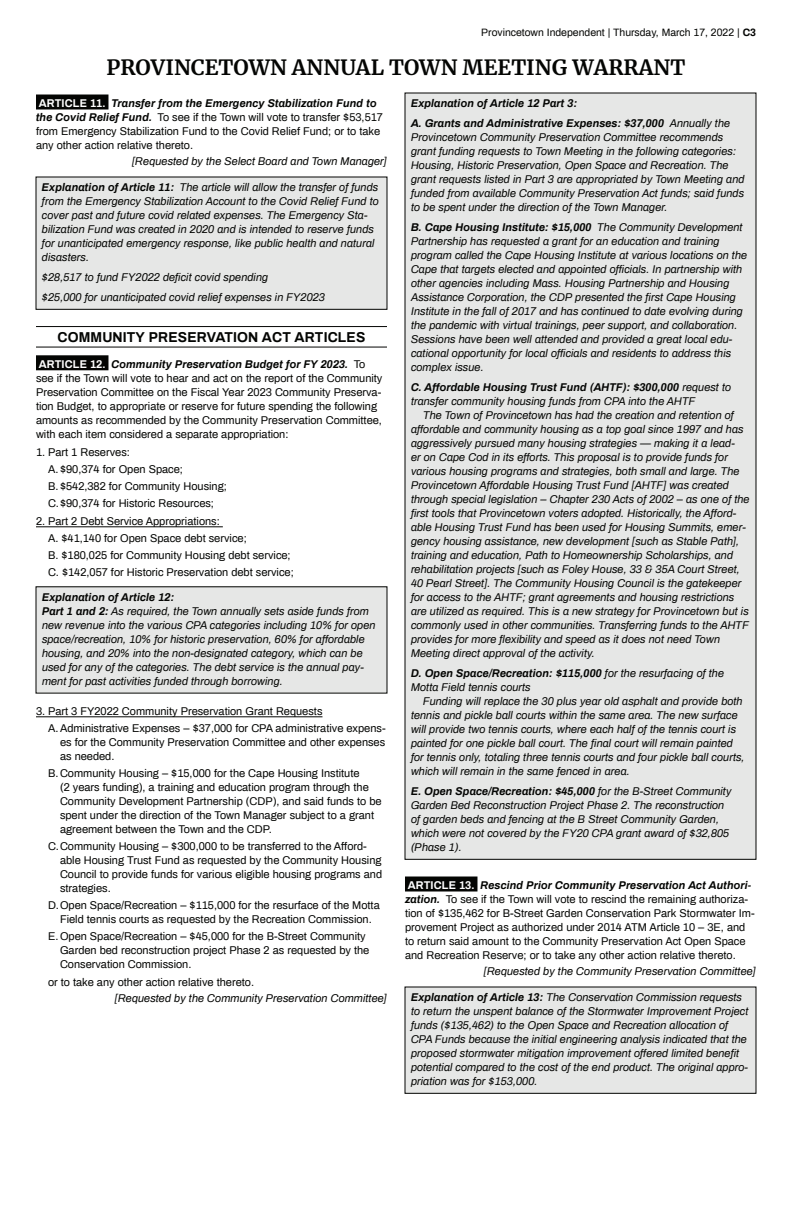
<style>
.page{position:relative;width:792px;height:1224px;background:#fff}
.page>*{position:absolute;margin:0;border:0;box-sizing:border-box;transform-origin:0 0}
.t1{font:700 21px "Merriweather";color:#040503}
.t2{font:700 14px "Archivo";letter-spacing:.01em;color:#040503}
.t3{font:italic 11px/14px "Archivo";color:#040503}
.t4{font:11px/14px "Archivo";color:#040503}
.t5{font:italic 700 11px/20px "Archivo";color:#040503}
.t6{font:10.4px "Archivo";color:#040503}
.s1{font-weight:700}
.s2{font-weight:700;color:#fff}
.s3{font-weight:700;font-style:italic}
.s4{font-weight:400}
</style>
<div class="page">
<div style="left:36px;top:95px;width:72px;height:15px;background:#040503"></div>
<div style="left:36px;top:177px;width:351px;height:132px;background:#e6e7e6"></div>
<div style="left:36px;top:177px;width:351px;height:133px;border:1px solid #040503"></div>
<hr style="left:36px;top:326px;width:351px;height:1px;background:#040503">
<hr style="left:36px;top:347px;width:351px;height:1px;background:#040503">
<div style="left:36px;top:355px;width:72px;height:15px;background:#040503"></div>
<hr style="left:36px;top:527px;width:187px;height:1px;background:#040503">
<div style="left:36px;top:587px;width:351px;height:106px;background:#e6e7e6"></div>
<hr style="left:36px;top:717px;width:286px;height:1px;background:#040503">
<div style="left:405px;top:93px;width:351px;height:766px;background:#e6e7e6"></div>
<div style="left:405px;top:877px;width:72px;height:15px;background:#040503"></div>
<div style="left:405px;top:987px;width:351px;height:106px;background:#e6e7e6"></div>
<div style="left:405px;top:987px;width:351px;height:107px;border:1px solid #040503"></div>
<p class="t6" style="left:481px;top:25px;width:276px">Provincetown Independent | Thursday, March 17, 2022 | <span class="s1">C3</span></p>
<h1 class="t1" style="left:107px;top:52px;width:580px">PROVINCETOWN ANNUAL TOWN MEETING WARRANT</h1>
<p class="t4" style="left:36px;top:96px;width:349px"><span class="s2">ARTICLE 11.</span> <span class="s3">Transfer from the Emergency Stabilization Fund to the Covid Relief Fund.</span> To see if the Town will vote to transfer $53,517 from Emergency Stabilization Fund to the Covid Relief Fund; or to take any other action relative thereto.</p>
<p class="t3" style="left:132px;top:154px;width:256px">[Requested by the Select Board and Town Manager]</p>
<p class="t3" style="left:42px;top:180px;width:338px"><span class="s1">Explanation of Article 11:</span> The article will allow the transfer of funds from the Emergency Stabilization Account to the Covid Relief Fund to cover past and future covid related expenses. The Emergency Sta&shy;bilization Fund was created in 2020 and is intended to reserve funds for unanticipated emergency response, like public health and natural disasters.</p>
<p class="t3" style="left:42px;top:267px;width:285px;line-height:20px">$28,517 to fund FY2022 deficit covid spending<br>$25,000 for unanticipated covid relief expenses in FY2023</p>
<p class="t2" style="left:58px;top:327px;width:309px">COMMUNITY PRESERVATION ACT ARTICLES</p>
<p class="t4" style="left:36px;top:356px;width:348px"><span class="s2">ARTICLE 12.</span> <span class="s3">Community Preservation Budget for FY 2023.</span> To see if the Town will vote to hear and act on the report of the Community Preservation Committee on the Fiscal Year 2023 Community Preserva&shy;tion Budget, to appropriate or reserve for future spending the following amounts as recommended by the Community Preservation Committee, with each item considered a separate appropriation:</p>
<p class="t4" style="left:48px;top:443px;width:180px;line-height:17px;text-indent:-12px">1. Part 1 Reserves:<br>A. $90,374 for Open Space;<br>B. $542,382 for Community Housing;<br>C.$90,374 for Historic Resources;</p>
<p class="t4" style="left:48px;top:512px;width:247px;line-height:17px;text-indent:-12px">2. Part 2 Debt Service Appropriations:<br>A. $41,140 for Open Space debt service;<br>B. $180,025 for Community Housing debt service; C. $142,057 for Historic Preservation debt service;</p>
<p class="t3" style="left:42px;top:589px;width:335px"><span class="s1">Explanation of Article 12:<br>Part 1 and 2:</span> As required, the Town annually sets aside funds from new revenue into the various CPA categories including 10% for open space/recreation, 10% for historic preservation, 60% for affordable housing, and 20% into the non-designated category, which can be used for any of the categories. The debt service is the annual pay&shy;ment for past activities funded through borrowing.</p>
<p class="t4" style="left:48px;top:702px;width:339px;line-height:17px;text-indent:-12px">3. Part 3 FY2022 Community Preservation Grant Requests<br>A.Administrative Expenses – $37,000 for CPA administrative expens-</p>
<p class="t4" style="left:60px;top:734px;width:327px">es for the Community Preservation Committee and other expenses as needed.</p>
<p class="t4" style="left:60px;top:765px;width:323px;text-indent:-12px">B. Community Housing – $15,000 for the Cape Housing Institute<br>(2 years funding), a training and education program through the Community Development Partnership (CDP), and said funds to be spent under the direction of the Town Manager subject to a grant agreement between the Town and the CDP.</p>
<p class="t4" style="left:60px;top:838px;width:324px;text-indent:-12px">C.Community Housing – $300,000 to be transferred to the Afford&shy;able Housing Trust Fund as requested by the Community Housing Council to provide funds for various eligible housing programs and strategies.</p>
<p class="t4" style="left:48px;top:897px;width:333px;text-align:center">D.Open Space/Recreation – $115,000 for the resurface of the Motta<br>Field tennis courts as requested by the Recreation Commission.</p>
<p class="t4" style="left:60px;top:928px;width:311px;text-indent:-12px">E.Open Space/Recreation – $45,000 for the B-Street Community<br>Garden bed reconstruction project Phase 2 as requested by the<br>Conservation Commission.</p>
<p class="t4" style="left:48px;top:974px;width:208px">or to take any other action relative thereto.</p>
<p class="t3" style="left:115px;top:990px;width:274px">[Requested by the Community Preservation Committee]</p>
<p class="t5" style="left:411px;top:93px;width:321px">Explanation of Article 12 Part 3:<br>A. Grants and Administrative Expenses: $37,000 <span class="s4">Annually the</span></p>
<p class="t3" style="left:411px;top:130px;width:335px">Provincetown Community Preservation Committee recommends grant funding requests to Town Meeting in the following categories:<br>Housing, Historic Preservation, Open Space and Recreation. The grant requests listed in Part 3 are appropriated by Town Meeting and funded from available Community Preservation Act funds; said funds to be spent under the direction of the Town Manager.</p>
<p class="t3" style="left:411px;top:220px;width:338px"><span class="s1">B. Cape Housing Institute: $15,000</span> The Community Development Partnership has requested a grant for an education and training program called the Cape Housing Institute at various locations on the Cape that targets elected and appointed officials. In partnership with other agencies including Mass. Housing Partnership and Housing Assistance Corporation, the CDP presented the first Cape Housing Institute in the fall of 2017 and has continued to date evolving during the pandemic with virtual trainings, peer support, and collaboration.<br>Sessions have been well attended and provided a great local edu&shy;cational opportunity for local officials and residents to address this complex issue.</p>
<p class="t3" style="left:411px;top:380px;width:322px"><span class="s1">C. Affordable Housing Trust Fund (AHTF): $300,000</span> request to transfer community housing funds from CPA into the AHTF</p>
<p class="t3" style="left:411px;top:408px;width:340px;text-indent:12px">The Town of Provincetown has had the creation and retention of affordable and community housing as a top goal since 1997 and has aggressively pursued many housing strategies — making it a lead-<br>er on Cape Cod in its efforts. This proposal is to provide funds for various housing programs and strategies, both small and large. The Provincetown Affordable Housing Trust Fund [AHTF] was created through special legislation – Chapter 230 Acts of 2002 – as one of the first tools that Provincetown voters adopted. Historically, the Afford&shy;able Housing Trust Fund has been used for Housing Summits, emer&shy;gency housing assistance, new development [such as Stable Path], training and education, Path to Homeownership Scholarships, and rehabilitation projects [such as Foley House, 33 &amp; 35A Court Street, 40 Pearl Street]. The Community Housing Council is the gatekeeper for access to the AHTF; grant agreements and housing restrictions are utilized as required. This is a new strategy for Provincetown but is commonly used in other communities. Transferring funds to the AHTF provides for more flexibility and speed as it does not need Town Meeting direct approval of the activity.</p>
<p class="t3" style="left:411px;top:666px;width:315px"><span class="s1">D. Open Space/Recreation: $115,000</span> for the resurfacing of the<br>Motta Field tennis courts</p>
<p class="t3" style="left:411px;top:694px;width:335px;text-indent:12px">Funding will replace the 30 plus year old asphalt and provide both tennis and pickle ball courts within the same area. The new surface will provide two tennis courts, where each half of the tennis court is painted for one pickle ball court. The final court will remain painted for tennis only, totaling three tennis courts and four pickle ball courts, which will remain in the same fenced in area.</p>
<p class="t3" style="left:411px;top:784px;width:322px"><span class="s1">E. Open Space/Recreation: $45,000</span> for the B-Street Community Garden Bed Reconstruction Project Phase 2. The reconstruction of garden beds and fencing at the B Street Community Garden, which were not covered by the FY20 CPA grant award of $32,805 (Phase 1).</p>
<p class="t4" style="left:405px;top:878px;width:351px"><span class="s2">ARTICLE 13.</span> <span class="s3">Rescind Prior Community Preservation Act Authori&shy;zation.</span> To see if the Town will vote to rescind the remaining authoriza&shy;tion of $135,462 for B-Street Garden Conservation Park Stormwater Im&shy;provement Project as authorized under 2014 ATM Article 10 – 3E, and to return said amount to the Community Preservation Act Open Space and Recreation Reserve; or to take any other action relative thereto.</p>
<p class="t3" style="left:484px;top:964px;width:274px">[Requested by the Community Preservation Committee]</p>
<p class="t3" style="left:411px;top:990px;width:339px"><span class="s1">Explanation of Article 13:</span> The Conservation Commission requests to return the unspent balance of the Stormwater Improvement Project funds ($135,462) to the Open Space and Recreation allocation of CPA Funds because the initial engineering analysis indicated that the proposed stormwater mitigation improvement offered limited benefit potential compared to the cost of the end product. The original appro&shy;priation was for $153,000.</p>
</div>
